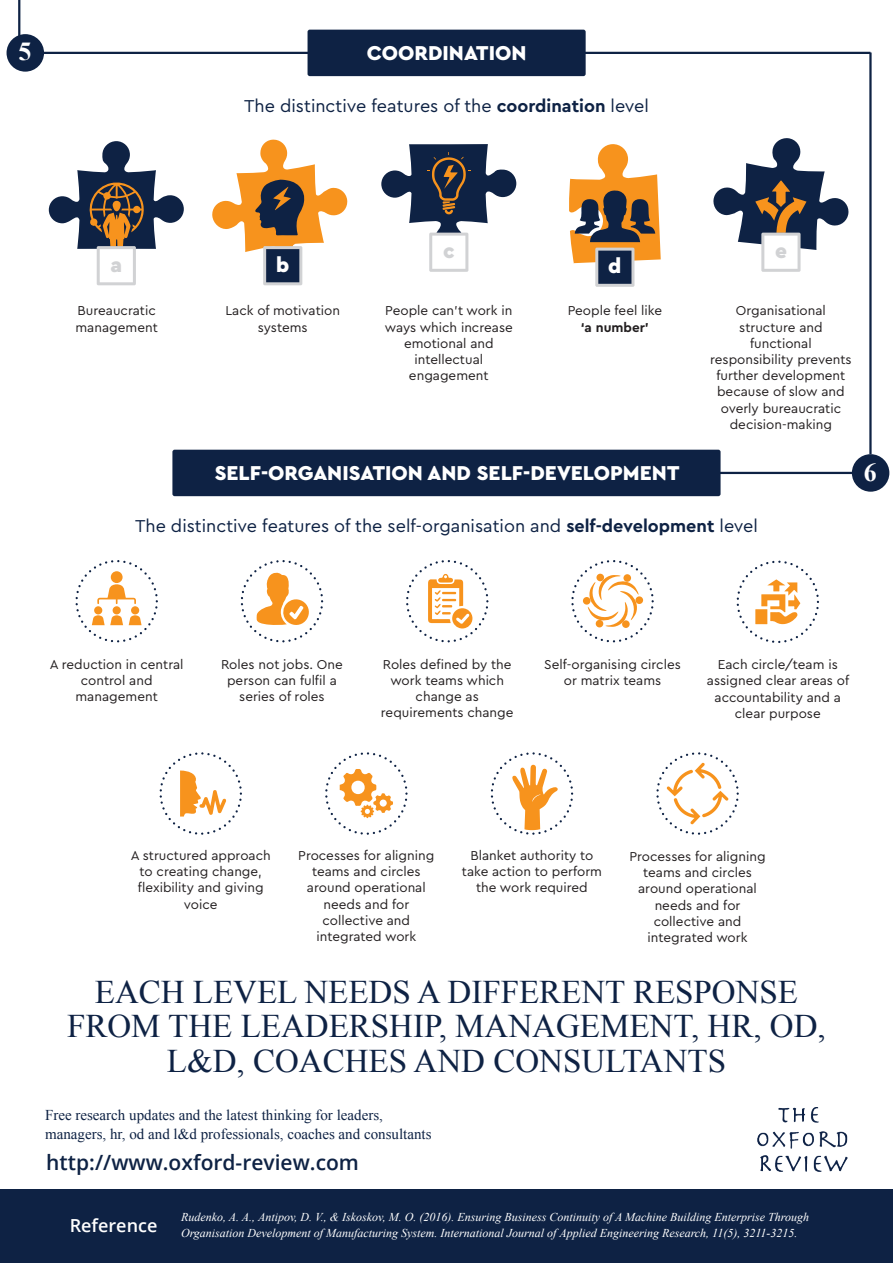
<style>
.page{position:relative;width:893px;height:1263px;background:#fff}
.page>*{position:absolute;margin:0;border:0;box-sizing:border-box;transform-origin:0 0}
.t1{font:33px/34.2px "Times New Roman";color:#0e2244;text-align:center}
.t2{font:700 25.95px "Times New Roman";color:#fff}
.t3{font:900 21px "Cera GR";color:#fff}
.t4{font:600 21px "Open Sans";color:#0e2244}
.t5{font:900 21px "Cera GR";color:#d1d2d4}
.t6{font:18px "Cera GR";color:#0e2244}
.t7{font:600 18px "Open Sans";color:#fff}
.t8{font:15px/19.2px "Times New Roman";color:#0e2244}
.t9{font:13.5px/16.2px "Cera GR";color:#231f20;text-align:center}
.t10{font:700 13.5px "Cera GR";color:#231f20}
.t11{font:italic 12px "Times New Roman";color:#fff}
.s1{font-weight:700}
</style>
<div class="page">
<img style="left:758px;top:1108px;width:90px;height:63px">
<div style="left:0;top:1189px;width:893px;height:74px;background:#0e2244"></div>
<hr style="left:19px;top:52px;width:851px;height:2px;background:#0e2244">
<hr style="left:707px;top:472px;width:163px;height:2px;background:#0e2244">
<hr style="left:18px;top:0;width:2px;height:60px;background:#0e2244">
<div style="left:172px;top:450px;width:549px;height:46px;background:#0e2244;border-radius:2px"></div>
<div style="left:308px;top:30px;width:278px;height:46px;background:#0e2244;border-radius:2px"></div>
<div style="left:75px;top:560px;width:83px;height:82px;border:2px dashed #0e2244;border-radius:50%"></div>
<div style="left:241px;top:560px;width:82px;height:82px;border:2px dashed #0e2244;border-radius:50%"></div>
<div style="left:406px;top:560px;width:82px;height:82px;border:2px dashed #0e2244;border-radius:50%"></div>
<div style="left:571px;top:560px;width:83px;height:82px;border:2px dashed #0e2244;border-radius:50%"></div>
<div style="left:737px;top:561px;width:82px;height:82px;border:2px dashed #0e2244;border-radius:50%"></div>
<div style="left:160px;top:752px;width:82px;height:83px;border:2px dashed #0e2244;border-radius:50%"></div>
<div style="left:325px;top:752px;width:83px;height:83px;border:2px dashed #0e2244;border-radius:50%"></div>
<div style="left:656px;top:752px;width:83px;height:83px;border:2px dashed #0e2244;border-radius:50%"></div>
<div style="left:491px;top:752px;width:82px;height:83px;border:2px dashed #0e2244;border-radius:50%"></div>
<svg style="left:49px;top:141px;width:135px;height:144px"></svg>
<svg style="left:381px;top:144px;width:135px;height:128px"></svg>
<svg style="left:569px;top:144px;width:92px;height:143px"></svg>
<svg style="left:212px;top:139px;width:136px;height:146px"></svg>
<svg style="left:713px;top:138px;width:136px;height:134px"></svg>
<svg style="left:129px;top:615px;width:13px;height:10px"></svg>
<svg style="left:92px;top:615px;width:31px;height:10px"></svg>
<svg style="left:97px;top:584px;width:39px;height:20px"></svg>
<div style="left:111px;top:571px;width:12px;height:12px;background:#f7931d;border-radius:50%"></div>
<div style="left:94px;top:606px;width:8px;height:8px;background:#f7931d;border-radius:50%"></div>
<div style="left:131px;top:606px;width:8px;height:8px;background:#f7931d;border-radius:50%"></div>
<div style="left:113px;top:606px;width:8px;height:8px;background:#f7931d;border-radius:50%"></div>
<svg style="left:428px;top:574px;width:44px;height:54px"></svg>
<svg style="left:587px;top:575px;width:52px;height:52px"></svg>
<div style="left:596px;top:574px;width:8px;height:7px;background:#f7931d;border-radius:50%"></div>
<div style="left:583px;top:597px;width:7px;height:8px;background:#f7931d;border-radius:50%"></div>
<div style="left:596px;top:620px;width:7px;height:7px;background:#f7931d;border-radius:50%"></div>
<div style="left:622px;top:620px;width:8px;height:8px;background:#f7931d;border-radius:50%"></div>
<div style="left:635px;top:596px;width:8px;height:8px;background:#f7931d;border-radius:50%"></div>
<div style="left:623px;top:574px;width:8px;height:8px;background:#f7931d;border-radius:50%"></div>
<svg style="left:755px;top:579px;width:45px;height:45px"></svg>
<svg style="left:340px;top:769px;width:53px;height:49px"></svg>
<svg style="left:666px;top:762px;width:62px;height:62px"></svg>
<svg style="left:180px;top:770px;width:46px;height:46px"></svg>
<svg style="left:512px;top:764px;width:46px;height:66px"></svg>
<svg style="left:256px;top:571px;width:54px;height:54px"></svg>
<hr style="left:869px;top:53px;width:3px;height:401px;background:#0e2244">
<div style="left:7px;top:34px;width:37px;height:38px;background:#0e2244;border-radius:50%"></div>
<div style="left:852px;top:454px;width:37px;height:38px;background:#0e2244;border-radius:50%"></div>
<h2 class="t2" style="left:18px;top:33px;width:14px">5</h2>
<h3 class="t3" style="left:367px;top:41px;width:161px">COORDINATION</h3>
<h3 class="t6" style="left:244px;top:96px;width:406px">The distinctive features of the <span class="s1">coordination</span> level</h3>
<h3 class="t5" style="left:443px;top:239px;width:13px">c</h3>
<h3 class="t3" style="left:276px;top:253px;width:15px">b</h3>
<h3 class="t5" style="left:110px;top:253px;width:13px">a</h3>
<h3 class="t3" style="left:608px;top:254px;width:15px">d</h3>
<p class="t9" style="left:76px;top:303px;width:84px;text-align:left">Bureaucratic management</p>
<p class="t9" style="left:225px;top:303px;width:116px">Lack of motivation systems</p>
<p class="t9" style="left:385px;top:303px;width:130px">People can’t work in ways which increase emotional and intellectual engagement</p>
<p class="t9" style="left:568px;top:303px;width:96px">People feel like</p>
<p class="t10" style="left:581px;top:319px;width:70px">‘a number’</p>
<h3 class="t3" style="left:215px;top:461px;width:466px">SELF-ORGANISATION AND SELF-DEVELOPMENT</h3>
<h3 class="t5" style="left:775px;top:239px;width:13px">e</h3>
<p class="t9" style="left:710px;top:303px;width:143px">Organisational structure and functional responsibility prevents further development because of slow and overly bureaucratic decision-making</p>
<h2 class="t2" style="left:864px;top:454px;width:14px">6</h2>
<h3 class="t6" style="left:135px;top:516px;width:624px">The distinctive features of the self-organisation and <span class="s1">self-development</span> level</h3>
<p class="t9" style="left:50px;top:656px;width:135px">A reduction in central control and management</p>
<p class="t9" style="left:221px;top:656px;width:123px">Roles not jobs. One person can fulfil a series of roles</p>
<p class="t9" style="left:381px;top:656px;width:134px">Roles defined by the work teams which change as requirements change</p>
<p class="t9" style="left:544px;top:656px;width:138px">Self-organising circles or matrix teams</p>
<p class="t9" style="left:707px;top:657px;width:144px">Each circle/team is assigned clear areas of accountability and a clear purpose</p>
<p class="t9" style="left:131px;top:847px;width:142px">A structured approach to creating change, flexibility and giving voice</p>
<p class="t9" style="left:298px;top:847px;width:138px">Processes for aligning teams and circles around operational needs and for collective and integrated work</p>
<p class="t9" style="left:462px;top:847px;width:142px">Blanket authority to take action to perform the work required</p>
<p class="t9" style="left:629px;top:848px;width:138px">Processes for aligning teams and circles around operational needs and for collective and integrated work</p>
<h1 class="t1" style="left:67px;top:975px;width:760px">EACH LEVEL NEEDS A DIFFERENT RESPONSE<br>FROM THE LEADERSHIP, MANAGEMENT, HR, OD,<br>L&amp;D, COACHES AND CONSULTANTS</h1>
<p class="t8" style="left:45px;top:1105px;width:388px">Free research updates and the latest thinking for leaders, managers, hr, od and l&amp;d professionals, coaches and consultants</p>
<h3 class="t4" style="left:46px;top:1147px;width:314px">http://www.oxford-review.com</h3>
<h3 class="t7" style="left:70px;top:1213px;width:89px">Reference</h3>
<p class="t11" style="left:181px;top:1209px;width:630px">Rudenko, A. A., Antipov, D. V., &amp; Iskoskov, M. O. (2016). Ensuring Business Continuity of A Machine Building Enterprise Through</p>
<p class="t11" style="left:181px;top:1225px;width:618px">Organisation Development of Manufacturing System. International Journal of Applied Engineering Research, 11(5), 3211-3215.</p>
</div>
